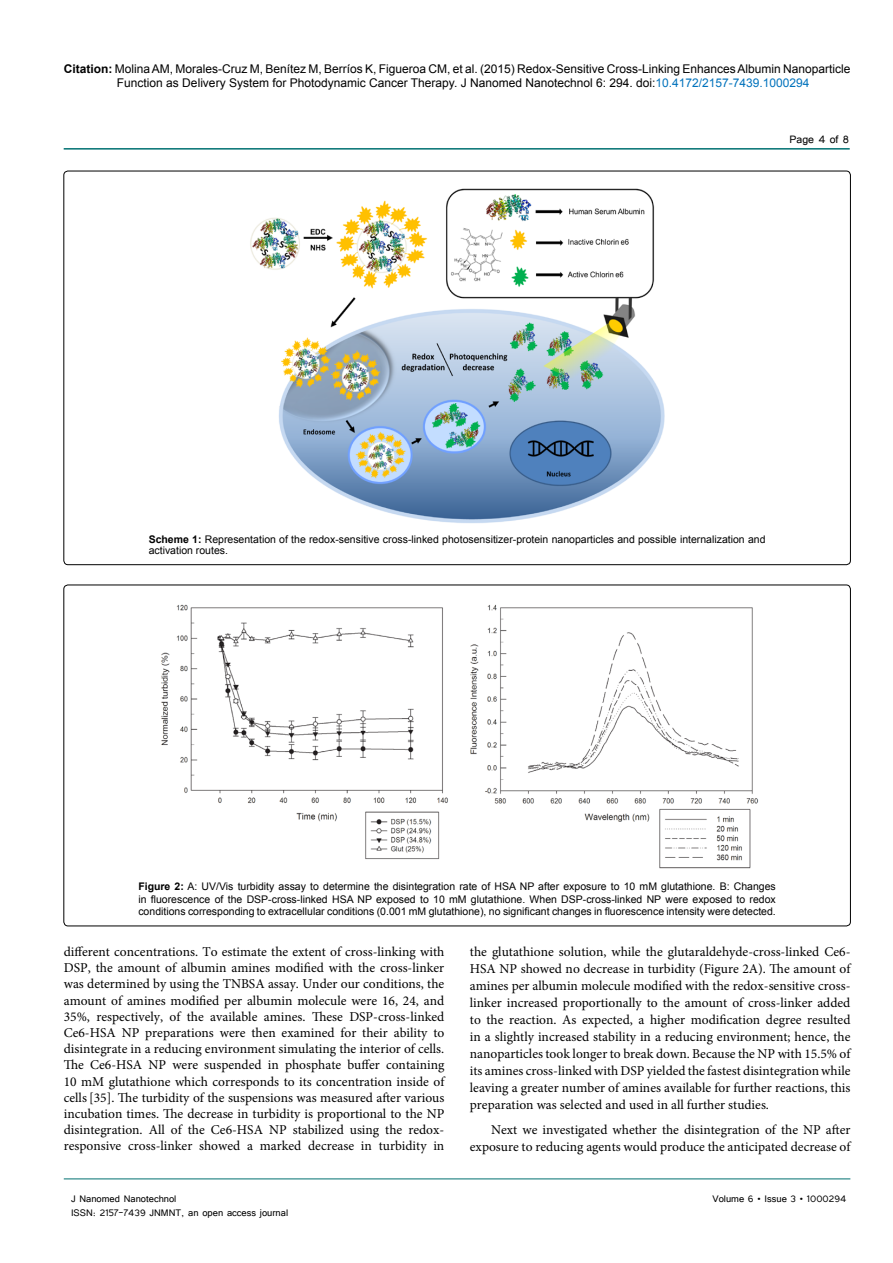
<style>
.page{position:relative;width:893px;height:1263px;background:#fff}
.page>*{position:absolute;margin:0;border:0;box-sizing:border-box;transform-origin:0 0}
.t1{font:13.5px/16.2px "Minion Pro";color:#000;text-align:justify}
.t2{font:13.5px "Tunga";color:#000}
.t3{font:12px/14.4px "Arial";color:#000}
.t4{font:12px/14.4px "Tunga";color:#000}
.t5{font:10.5px/12.6px "Arial";color:#000}
.s1{font-weight:700}
.s2{color:#0072bc}
</style>
<div class="page">
<hr style="left:64px;top:148px;width:786px;height:2px;background:#007071">
<hr style="left:64px;top:1179px;width:786px;height:1px;background:#007071">
<img style="left:250px;top:188px;width:415px;height:335px">
<img style="left:161px;top:604px;width:598px;height:265px">
<p class="t3" style="left:117px;top:61px;width:735px;text-indent:-53px"><span class="s1">Citation:</span> Molina AM, Morales-Cruz M, Benítez M, Berríos K, Figueroa CM, et al. (2015) Redox-Sensitive Cross-Linking Enhances Albumin Nanoparticle<br>Function as Delivery System for Photodynamic Cancer Therapy. J Nanomed Nanotechnol 6: 294. doi:<span class="s2">10.4172/2157-7439.1000294</span></p>
<p class="t2" style="left:790px;top:131px;width:61px">Page 4 of 8</p>
<p class="t5" style="left:149px;top:533px;width:618px;line-height:11.6px"><span class="s1">Scheme 1:</span> Representation of the redox-sensitive cross-linked photosensitizer-protein nanoparticles and possible internalization and activation routes.</p>
<p class="t5" style="left:138px;top:880px;width:639px;text-align:justify"><span class="s1">Figure 2:</span> A: UV/Vis turbidity assay to determine the disintegration rate of HSA NP after exposure to 10 mM glutathione. B: Changes in fluorescence of the DSP-cross-linked HSA NP exposed to 10 mM glutathione. When DSP-cross-linked NP were exposed to redox conditions corresponding to extracellular conditions (0.001 mM glutathione), no significant changes in fluorescence intensity were detected.</p>
<p class="t1" style="left:64px;top:943px;width:382px">different concentrations. To estimate the extent of cross-linking with DSP, the amount of albumin amines modified with the cross-linker was determined by using the TNBSA assay. Under our conditions, the amount of amines modified per albumin molecule were 16, 24, and 35%, respectively, of the available amines. These DSP-cross-linked Ce6-HSA NP preparations were then examined for their ability to disintegrate in a reducing environment simulating the interior of cells.<br>The Ce6-HSA NP were suspended in phosphate buffer containing 10 mM glutathione which corresponds to its concentration inside of cells[35]. The turbidity of the suspensions was measured after various incubation times. The decrease in turbidity is proportional to the NP disintegration. All of the Ce6-HSA NP stabilized using the redox&shy;responsive cross-linker showed a marked decrease in turbidity in</p>
<p class="t1" style="left:470px;top:943px;width:382px;line-height:17px">the glutathione solution, while the glutaraldehyde-cross-linked Ce6- HSA NP showed no decrease in turbidity (Figure 2A). The amount of amines per albumin molecule modified with the redox-sensitive cross&shy;linker increased proportionally to the amount of cross-linker added to the reaction. As expected, a higher modification degree resulted in a slightly increased stability in a reducing environment; hence, the nanoparticles took longer to break down. Because the NP with 15.5% of its amines cross-linked with DSP yielded the fastest disintegration while leaving a greater number of amines available for further reactions, this preparation was selected and used in all further studies.</p>
<p class="t1" style="left:470px;top:1121px;width:382px;line-height:17px;text-align:right">Next we investigated whether the disintegration of the NP after exposure to reducing agents would produce the anticipated decrease of</p>
<p class="t4" style="left:71px;top:1190px;width:219px">J Nanomed Nanotechnol<br>ISSN: 2157-7439 JNMNT, an open access journal</p>
<p class="t4" style="left:712px;top:1190px;width:136px">Volume 6 • Issue 3 • 1000294</p>
</div>
